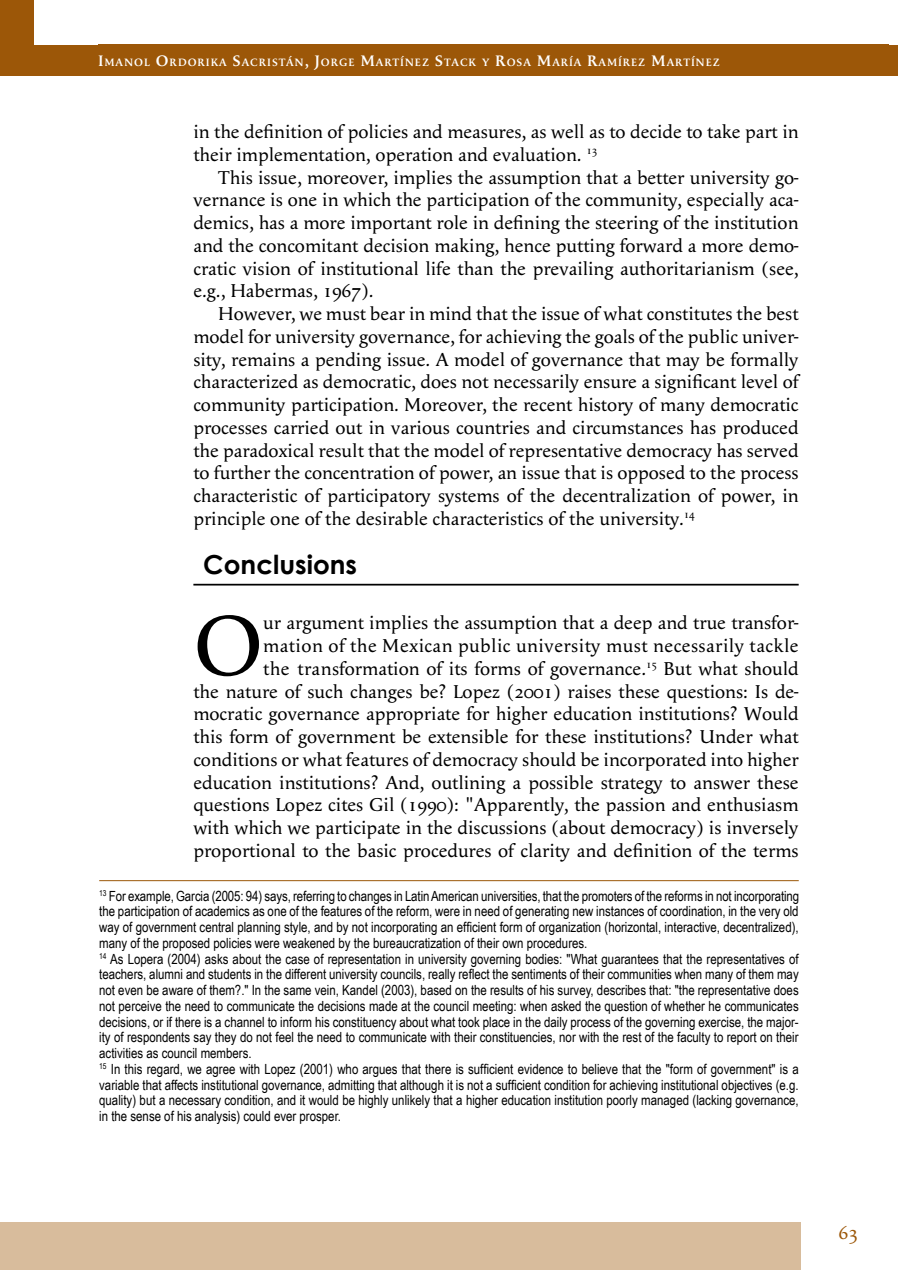
<style>
.page{position:relative;width:898px;height:1270px;background:#fff}
.page>*{position:absolute;margin:0;border:0;box-sizing:border-box;transform-origin:0 0}
.t1{font:87.5px "Apolline";color:#000}
.t2{font:700 26.25px "Century Gothic";color:#000}
.t3{font:19.25px/22.8px "Apolline";color:#000;text-align:justify}
.t4{font:19.25px "Apolline";color:#9c5708}
.t5{font:14px/15.8px "Arial Narrow";color:#000}
.t6{font:600 11.03px "Apolline";letter-spacing:.085em;color:#fff}
.s1{font-size:15.75px}
</style>
<div class="page">
<div style="left:0;top:0;width:33px;height:75px;background:#9c5708"></div>
<hr style="left:193px;top:584px;width:606px;height:1px;background:#000">
<hr style="left:99px;top:880px;width:700px;height:1px;background:#9c5708">
<div style="left:0;top:1222px;width:801px;height:48px;background:#d8bc9c"></div>
<div style="left:33px;top:45px;width:865px;height:30px;background:#9c5708"></div>
<div style="left:98px;top:45px;width:790px;height:31px;background:#9c5708"></div>
<p class="t6" style="left:98px;top:56px;width:623px"><span class="s1">I</span>MANOL <span class="s1">O</span>RDORIKA <span class="s1">S</span>ACRISTÁN<span class="s1">, J</span>ORGE <span class="s1">M</span>ARTÍNEZ <span class="s1">S</span>TACK Y <span class="s1">R</span>OSA <span class="s1">M</span>ARÍA <span class="s1">R</span>AMÍREZ <span class="s1">M</span>ARTÍNEZ</p>
<p class="t3" style="left:193px;top:120px;width:607px">in the definition of policies and measures, as well as to decide to take part in their implementation, operation and evaluation. <sup>13</sup></p>
<p class="t3" style="left:193px;top:166px;width:607px;text-indent:25px">This issue, moreover, implies the assumption that a better university go&shy;vernance is one in which the participation of the community, especially aca&shy;demics, has a more important role in defining the steering of the institution and the concomitant decision making, hence putting forward a more demo&shy;cratic vision of institutional life than the prevailing authoritarianism (see, e.g., Habermas, 1967).</p>
<p class="t3" style="left:193px;top:302px;width:607px;text-indent:25px">However, we must bear in mind that the issue of what constitutes the best model for university governance, for achieving the goals of the public univer&shy;sity, remains a pending issue. A model of governance that may be formally characterized as democratic, does not necessarily ensure a significant level of community participation. Moreover, the recent history of many democratic processes carried out in various countries and circumstances has produced the paradoxical result that the model of representative democracy has served to further the concentration of power, an issue that is opposed to the process characteristic of participatory systems of the decentralization of power, in principle one of the desirable characteristics of the university.<sup>14</sup></p>
<h2 class="t2" style="left:203px;top:548px;width:155px">Conclusions</h2>
<h1 class="t1" style="left:193px;top:594px;width:71px">O</h1>
<p class="t3" style="left:193px;top:612px;width:607px;text-align:right">ur argument implies the assumption that a deep and true transfor-<br>mation of the Mexican public university must necessarily tackle<br>the transformation of its forms of governance.<sup>15</sup> But what should<br>the nature of such changes be? Lopez (2001) raises these questions: Is de&shy;mocratic governance appropriate for higher education institutions? Would this form of government be extensible for these institutions? Under what conditions or what features of democracy should be incorporated into higher education institutions? And, outlining a possible strategy to answer these questions Lopez cites Gil (1990): "Apparently, the passion and enthusiasm with which we participate in the discussions (about democracy) is inversely proportional to the basic procedures of clarity and definition of the terms</p>
<p class="t5" style="left:99px;top:887px;width:701px"><sup>13</sup> For example, Garcia (2005: 94) says, referring to changes in Latin American universities, that the promoters of the reforms in not incorporating the participation of academics as one of the features of the reform, were in need of generating new instances of coordination, in the very old way of government central planning style, and by not incorporating an efficient form of organization (horizontal, interactive, decentralized), many of the proposed policies were weakened by the bureaucratization of their own procedures.<br><sup>14</sup> As Lopera (2004) asks about the case of representation in university governing bodies: "What guarantees that the representatives of teachers, alumni and students in the different university councils, really reflect the sentiments of their communities when many of them may not even be aware of them?." In the same vein, Kandel (2003), based on the results of his survey, describes that: "the representative does not perceive the need to communicate the decisions made at the council meeting: when asked the question of whether he communicates decisions, or if there is a channel to inform his constituency about what took place in the daily process of the governing exercise, the major&shy;ity of respondents say they do not feel the need to communicate with their constituencies, nor with the rest of the faculty to report on their activities as council members.<br><sup>15</sup> In this regard, we agree with Lopez (2001) who argues that there is sufficient evidence to believe that the "form of government" is a variable that affects institutional governance, admitting that although it is not a sufficient condition for achieving institutional objectives (e.g. quality) but a necessary condition, and it would be highly unlikely that a higher education institution poorly managed (lacking governance, in the sense of his analysis) could ever prosper.</p>
<p class="t4" style="left:839px;top:1221px;width:21px">63</p>
</div>
